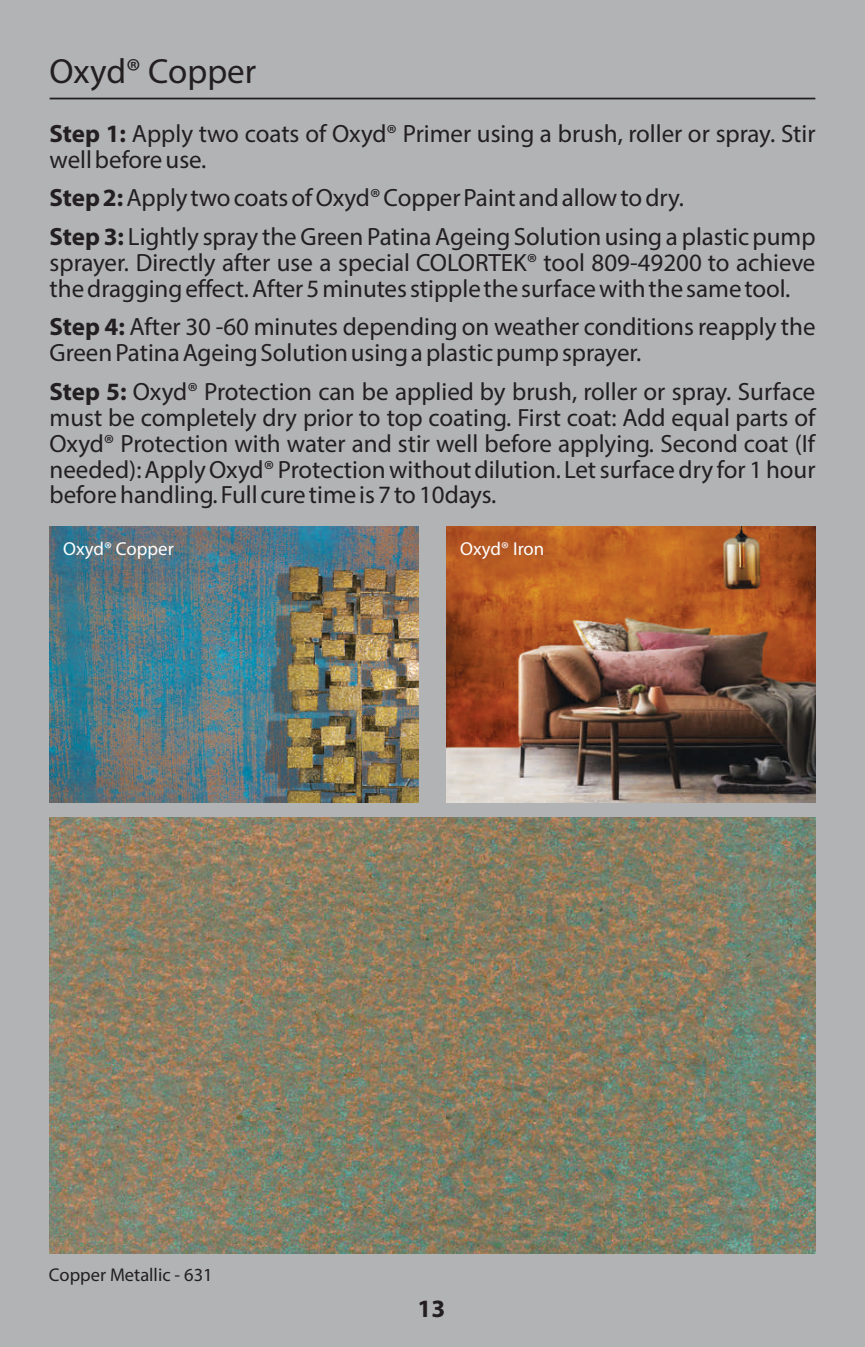
<style>
.page{position:relative;width:865px;height:1347px;background:#fff}
.page>*{position:absolute;margin:0;border:0;box-sizing:border-box;transform-origin:0 0}
.t1{font:35px "Myriad Pro";color:#231f20}
.t2{font:25px/25.8px "Myriad Pro";color:#231f20}
.t3{font:700 25px "Myriad Pro";color:#231f20}
.t4{font:18.75px "Myriad Pro";color:#fff}
.t5{font:18.5px "Myriad Pro";color:#231f20}
.s1{font-weight:700}
</style>
<div class="page">
<div style="left:0;top:0;width:865px;height:1346px;background:#b1b3b5"></div>
<hr style="left:50px;top:98px;width:765px;height:1px;background:#231f20">
<img style="left:50px;top:526px;width:368px;height:276px">
<img style="left:446px;top:526px;width:369px;height:276px">
<img style="left:50px;top:818px;width:765px;height:434px">
<h1 class="t1" style="left:50px;top:50px;width:208px">Oxyd® Copper</h1>
<p class="t2" style="left:50px;top:120px;width:767px"><span class="s1">Step 1:</span> Apply two coats of Oxyd® Primer using a brush, roller or spray. Stir well before use.</p>
<p class="t2" style="left:50px;top:178px;width:767px;line-height:38.8px"><span class="s1">Step 2:</span> Apply two coats of Oxyd® Copper Paint and allow to dry.<br><span class="s1">Step 3:</span> Lightly spray the Green Patina Ageing Solution using a plastic pump</p>
<p class="t2" style="left:50px;top:249px;width:767px">sprayer. Directly after use a special COLORTEK® tool 809-49200 to achieve the dragging effect. After 5 minutes stipple the surface with the same tool.</p>
<p class="t2" style="left:50px;top:314px;width:767px"><span class="s1">Step 4:</span> After 30 -60 minutes depending on weather conditions reapply the<br>Green Patina Ageing Solution using a plastic pump sprayer.</p>
<p class="t2" style="left:50px;top:378px;width:767px;text-align:justify"><span class="s1">Step 5:</span> Oxyd® Protection can be applied by brush, roller or spray. Surface must be completely dry prior to top coating. First coat: Add equal parts of Oxyd® Protection with water and stir well before applying. Second coat (If needed): Apply Oxyd® Protection without dilution. Let surface dry for 1 hour before handling. Full cure time is 7 to 10days.</p>
<p class="t4" style="left:63px;top:537px;width:112px">Oxyd® Copper</p>
<p class="t4" style="left:460px;top:537px;width:86px">Oxyd® Iron</p>
<p class="t5" style="left:49px;top:1263px;width:165px">Copper Metallic - 631</p>
<p class="t3" style="left:417px;top:1292px;width:29px">13</p>
</div>
